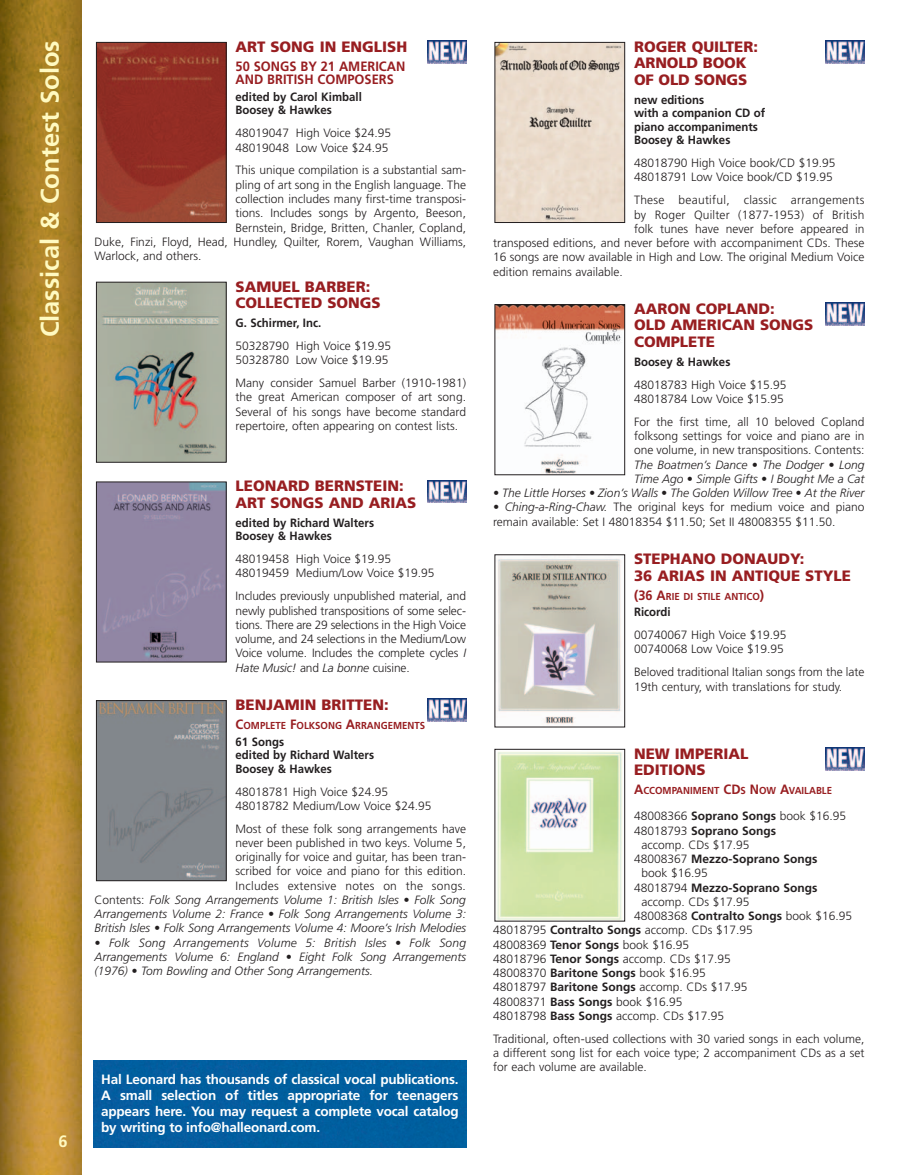
<style>
.page{position:relative;width:905px;height:1175px;background:#fff}
.page>*{position:absolute;margin:0;border:0;box-sizing:border-box;transform-origin:0 0}
.t1{font:700 25.5px "Frutiger";color:#fffac1}
.t2{font:700 16.5px "Frutiger";color:#fffac1}
.t3{font:900 15px/16.5px "Frutiger";color:#981e21}
.t4{font:700 13.5px/16.2px "Frutiger";letter-spacing:-.015em;color:#fff;text-align:justify}
.t5{font:700 13.5px/13.5px "Frutiger";color:#981e21;scale:.95 1}
.t6{font:300 12px/14.2px "Frutiger";color:#231f20}
.t7{font:italic 300 12px/14.2px "Frutiger";color:#231f20;text-align:justify}
.t8{font:700 12px/13.5px "Frutiger";color:#231f20;scale:.95 1}
.t9{font:700 12px "Frutiger";color:#231f20}
.t10{font:300 12px "Frutiger";letter-spacing:.02em;color:#231f20}
.t11{font:700 10.2px "Frutiger";color:#981e21;scale:.95 1}
.s1{font-style:italic}
.s2{font-size:13.5px}
.s3{font-weight:700}
.s4{font-weight:300}
</style>
<div class="page">
<img style="left:0;top:0;width:81px;height:1174px">
<img style="left:825px;top:747px;width:39px;height:23px">
<img style="left:496px;top:751px;width:127px;height:168px">
<div style="left:494px;top:749px;width:131px;height:172px;border:1px solid #231f20"></div>
<img style="left:497px;top:558px;width:125px;height:167px">
<div style="left:494px;top:554px;width:131px;height:173px;border:1px solid #231f20"></div>
<img style="left:825px;top:303px;width:39px;height:22px">
<img style="left:496px;top:306px;width:127px;height:167px">
<div style="left:494px;top:304px;width:131px;height:171px;border:1px solid #231f20"></div>
<img style="left:825px;top:40px;width:39px;height:23px">
<img style="left:496px;top:44px;width:127px;height:177px">
<div style="left:494px;top:42px;width:131px;height:181px;border:1px solid #231f20"></div>
<img style="left:427px;top:698px;width:39px;height:23px">
<img style="left:98px;top:702px;width:126px;height:177px">
<div style="left:96px;top:700px;width:130px;height:181px;border:1px solid #231f20"></div>
<img style="left:427px;top:480px;width:39px;height:23px">
<img style="left:98px;top:483px;width:126px;height:177px">
<img style="left:98px;top:284px;width:126px;height:176px">
<div style="left:96px;top:282px;width:130px;height:180px;border:1px solid #231f20"></div>
<img style="left:427px;top:40px;width:39px;height:23px">
<img style="left:98px;top:44px;width:126px;height:177px">
<div style="left:96px;top:42px;width:130px;height:181px;border:1px solid #231f20"></div>
<div style="left:94px;top:1060px;width:372px;height:88px;background:#005e9f"></div>
<h1 class="t1" style="left:40px;top:337px;width:298px;rotate:-90deg">Classical &amp; Contest Solos</h1>
<p class="t3" style="left:235px;top:39px;width:173px">ART SONG IN ENGLISH</p>
<p class="t5" style="left:235px;top:60px;width:180px">50 SONGS BY 21 AMERICAN<br>AND BRITISH COMPOSERS</p>
<p class="t8" style="left:235px;top:91px;width:134px">edited by Carol Kimball<br>Boosey &amp; Hawkes</p>
<p class="t6" style="left:235px;top:127px;width:157px">48019047 High Voice $24.95<br>48019048 Low Voice $24.95</p>
<p class="t6" style="left:235px;top:164px;width:232px">This unique compilation is a substantial sam-</p>
<p class="t6" style="left:235px;top:178px;width:232px">pling of art song in the English language. The</p>
<p class="t6" style="left:235px;top:193px;width:232px">collection includes many first-time transposi-</p>
<p class="t6" style="left:235px;top:207px;width:232px">tions. Includes songs by Argento, Beeson,</p>
<p class="t6" style="left:235px;top:221px;width:232px">Bernstein, Bridge, Britten, Chanler, Copland,</p>
<p class="t6" style="left:95px;top:235px;width:373px">Duke, Finzi, Floyd, Head, Hundley, Quilter, Rorem, Vaughan Williams,</p>
<p class="t6" style="left:95px;top:250px;width:108px">Warlock, and others.</p>
<p class="t3" style="left:235px;top:279px;width:147px">SAMUEL BARBER:<br>COLLECTED SONGS</p>
<p class="t8" style="left:235px;top:317px;width:92px">G. Schirmer, Inc.</p>
<p class="t6" style="left:235px;top:339px;width:157px">50328790 High Voice $19.95<br>50328780 Low Voice $19.95</p>
<p class="t6" style="left:235px;top:376px;width:232px;text-align:justify">Many consider Samuel Barber (1910-1981) the great American composer of art song.<br>Several of his songs have become standard repertoire, often appearing on contest lists.</p>
<p class="t3" style="left:235px;top:479px;width:182px">LEONARD BERNSTEIN:<br>ART SONGS AND ARIAS</p>
<p class="t8" style="left:235px;top:517px;width:147px">edited by Richard Walters<br>Boosey &amp; Hawkes</p>
<p class="t6" style="left:235px;top:553px;width:200px">48019458 High Voice $19.95<br>48019459 Medium/Low Voice $19.95</p>
<p class="t6" style="left:235px;top:590px;width:232px;text-align:justify">Includes previously unpublished material, and newly published transpositions of some selec&shy;tions. There are 29 selections in the High Voice volume, and 24 selections in the Medium/Low Voice volume. Includes the complete cycles <span class="s1">I Hate Music!</span> and <span class="s1">La bonne</span> cuisine.</p>
<p class="t3" style="left:235px;top:697px;width:154px">BENJAMIN BRITTEN:</p>
<p class="t11" style="left:235px;top:721px;width:201px"><span class="s2">C</span>OMPLETE <span class="s2">F</span>OLKSONG <span class="s2">A</span>RRANGEMENTS</p>
<p class="t8" style="left:235px;top:735px;width:147px">61 Songs<br>edited by Richard Walters<br>Boosey &amp; Hawkes</p>
<p class="t6" style="left:235px;top:785px;width:197px">48018781 High Voice $24.95<br>48018782 Medium/Low Voice $24.95</p>
<p class="t6" style="left:95px;top:822px;width:373px;text-align:right">Most of these folk song arrangements have<br>never been published in two keys. Volume 5,<br>originally for voice and guitar, has been tran-<br>scribed for voice and piano for this edition.<br>Includes extensive notes on the songs.<br>Contents: <span class="s1">Folk Song Arrangements Volume 1: British Isles • Folk Song Arrangements Volume 2: France • Folk Song Arrangements Volume 3:<br>British Isles • Folk Song Arrangements Volume 4: Moore’s Irish Melodies</span></p>
<p class="t7" style="left:95px;top:936px;width:373px">• Folk Song Arrangements Volume 5: British Isles • Folk Song Arrangements Volume 6: England • Eight Folk Song Arrangements (1976) • Tom Bowling and Other Song Arrangements.</p>
<h2 class="t2" style="left:58px;top:1134px;width:11px">6</h2>
<p class="t4" style="left:101px;top:1071px;width:359px">Hal Leonard has thousands of classical vocal publications.<br>A small selection of titles appropriate for teenagers appears here. You may request a complete vocal catalog by writing to info@halleonard.com.</p>
<p class="t3" style="left:634px;top:39px;width:125px">ROGER QUILTER:<br>ARNOLD BOOK<br>OF OLD SONGS</p>
<p class="t8" style="left:634px;top:94px;width:139px">new editions<br>with a companion CD of piano accompaniments<br>Boosey &amp; Hawkes</p>
<p class="t6" style="left:634px;top:157px;width:203px">48018790 High Voice book/CD $19.95<br>48018791 Low Voice book/CD $19.95</p>
<p class="t10" style="left:634px;top:195px;width:232px">These beautiful, classic arrangements</p>
<p class="t6" style="left:634px;top:208px;width:232px">by Roger Quilter (1877-1953) of British</p>
<p class="t6" style="left:634px;top:222px;width:232px">folk tunes have never before appeared in</p>
<p class="t6" style="left:493px;top:237px;width:373px">transposed editions, and never before with accompaniment CDs. These</p>
<p class="t6" style="left:493px;top:251px;width:373px">16 songs are now available in High and Low. The original Medium Voice</p>
<p class="t6" style="left:493px;top:265px;width:131px">edition remains available.</p>
<p class="t3" style="left:634px;top:302px;width:181px">AARON COPLAND:<br>OLD AMERICAN SONGS<br>COMPLETE</p>
<p class="t8" style="left:634px;top:356px;width:103px">Boosey &amp; Hawkes</p>
<p class="t6" style="left:634px;top:378px;width:154px">48018783 High Voice $15.95<br>48018784 Low Voice $15.95</p>
<p class="t6" style="left:634px;top:415px;width:232px;text-align:justify">For the first time, all 10 beloved Copland folksong settings for voice and piano are in one volume, in new transpositions. Contents:</p>
<p class="t7" style="left:634px;top:458px;width:232px">The Boatmen’s Dance • The Dodger • Long<br>Time Ago • Simple Gifts • I Bought Me a Cat</p>
<p class="t7" style="left:493px;top:487px;width:373px">• The Little Horses • Zion’s Walls • The Golden Willow Tree • At the River</p>
<p class="t6" style="left:493px;top:501px;width:373px"><span class="s1">• Ching-a-Ring-Chaw.</span> The original keys for medium voice and piano remain available: Set I 48018354 $11.50; Set II 48008355 $11.50.</p>
<p class="t3" style="left:634px;top:552px;width:218px">STEPHANO DONAUDY:<br>36 ARIAS IN ANTIQUE STYLE</p>
<p class="t11" style="left:634px;top:592px;width:138px"><span class="s2">(36 A</span>RIE DI STILE ANTICO<span class="s2">)</span></p>
<p class="t8" style="left:634px;top:606px;width:40px">Ricordi</p>
<p class="t6" style="left:634px;top:629px;width:154px">00740067 High Voice $19.95<br>00740068 Low Voice $19.95</p>
<p class="t6" style="left:634px;top:666px;width:232px">Beloved traditional Italian songs from the late<br>19th century, with translations for study.</p>
<p class="t3" style="left:634px;top:746px;width:116px">NEW IMPERIAL<br>EDITIONS</p>
<p class="t11" style="left:634px;top:786px;width:210px"><span class="s2">A</span>CCOMPANIMENT <span class="s2">CD</span>S <span class="s2">N</span>OW <span class="s2">A</span>VAILABLE</p>
<p class="t6" style="left:634px;top:810px;width:214px">48008366 <span class="s3">Soprano Songs</span> book $16.95</p>
<p class="t9" style="left:634px;top:825px;width:144px"><span class="s4">48018793</span> Soprano Songs</p>
<p class="t6" style="left:641px;top:838px;width:110px">accomp. CDs $17.95</p>
<p class="t9" style="left:634px;top:854px;width:185px"><span class="s4">48008367</span> Mezzo-Soprano Songs</p>
<p class="t6" style="left:641px;top:867px;width:68px">book $16.95</p>
<p class="t9" style="left:634px;top:882px;width:185px"><span class="s4">48018794</span> Mezzo-Soprano Songs</p>
<p class="t6" style="left:641px;top:895px;width:110px">accomp. CDs $17.95</p>
<p class="t6" style="left:634px;top:909px;width:220px">48008368 <span class="s3">Contralto Songs</span> book $16.95</p>
<p class="t6" style="left:493px;top:924px;width:261px">48018795 <span class="s3">Contralto Songs</span> accomp. CDs $17.95</p>
<p class="t6" style="left:493px;top:938px;width:198px">48008369 <span class="s3">Tenor Songs</span> book $16.95</p>
<p class="t6" style="left:493px;top:952px;width:239px">48018796 <span class="s3">Tenor Songs</span> accomp. CDs $17.95</p>
<p class="t6" style="left:493px;top:966px;width:214px">48008370 <span class="s3">Baritone Songs</span> book $16.95</p>
<p class="t6" style="left:493px;top:981px;width:256px">48018797 <span class="s3">Baritone Songs</span> accomp. CDs $17.95</p>
<p class="t6" style="left:493px;top:995px;width:191px">48008371 <span class="s3">Bass Songs</span> book $16.95</p>
<p class="t6" style="left:493px;top:1009px;width:233px">48018798 <span class="s3">Bass Songs</span> accomp. CDs $17.95</p>
<p class="t6" style="left:493px;top:1032px;width:373px;text-align:justify">Traditional, often-used collections with 30 varied songs in each volume, a different song list for each voice type; 2 accompaniment CDs as a set for each volume are available.</p>
</div>
